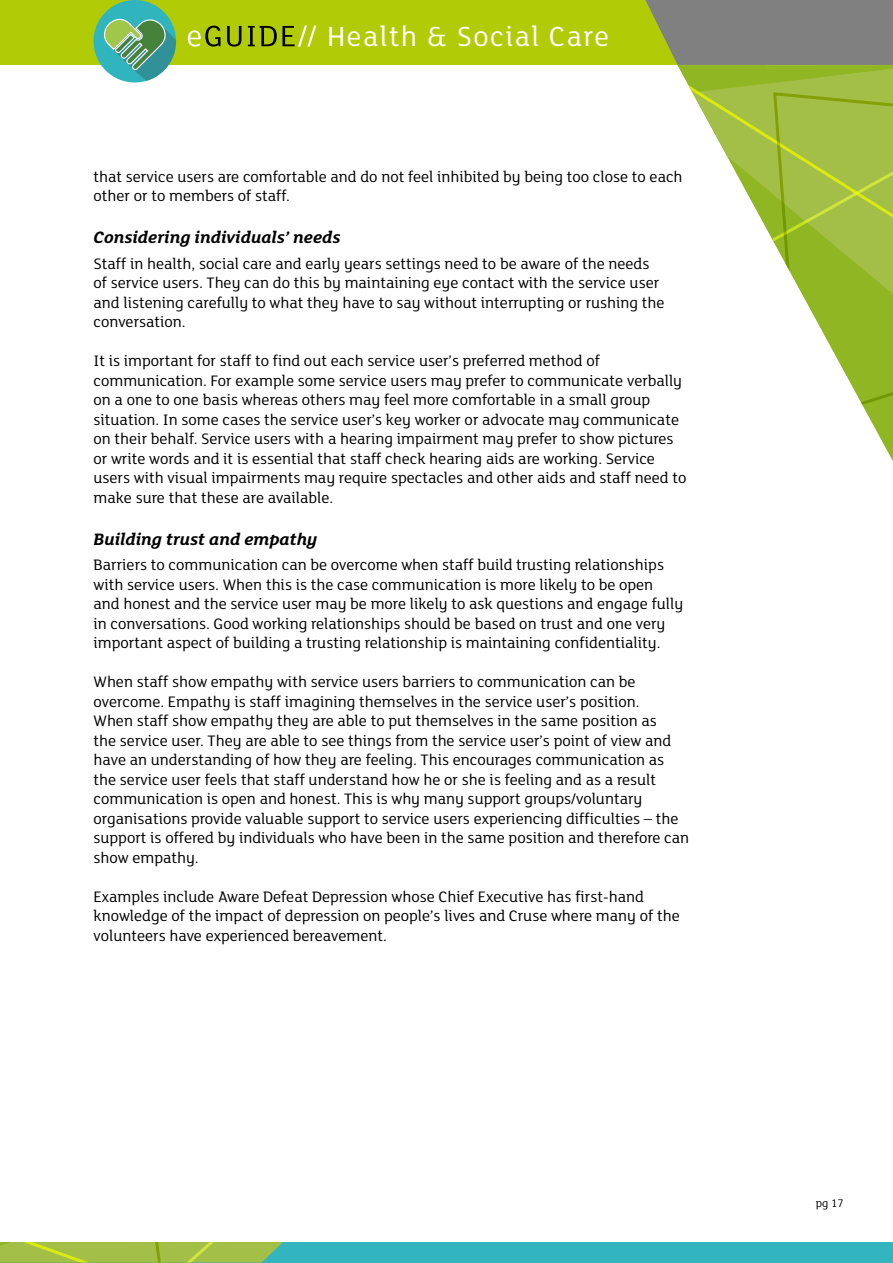
<style>
.page{position:relative;width:893px;height:1263px;background:#fff}
.page>*{position:absolute;margin:0;border:0;box-sizing:border-box;transform-origin:0 0}
.t1{font:30px "FS Lola";letter-spacing:.05em;color:#fff}
.t2{font:italic 700 18px "FS Lola";color:#000}
.t3{font:16.5px/19.5px "FS Lola";color:#000}
.t4{font:12px "FS Lola";color:#000}
</style>
<div class="page">
<div style="left:0;top:0;width:893px;height:65px;background:#b2cb07"></div>
<svg style="left:645px;top:0;width:248px;height:65px;background:#838577"></svg>
<svg style="left:188px;top:26px;width:32px;height:21px"></svg>
<svg style="left:227px;top:26px;width:14px;height:21px"></svg>
<svg style="left:248px;top:26px;width:68px;height:21px"></svg>
<div style="left:0;top:1242px;width:893px;height:21px;background:#33b5bf"></div>
<svg style="left:678px;top:65px;width:215px;height:391px"></svg>
<svg style="left:771px;top:91px;width:122px;height:336px"></svg>
<svg style="left:0;top:1242px;width:283px;height:20px;background:#a1c048"></svg>
<div style="left:94px;top:0;width:82px;height:83px;background:#30b5bf;border-radius:50%"></div>
<svg style="left:98px;top:11px;width:78px;height:70px"></svg>
<h1 class="t1" style="left:327px;top:16px;width:283px">Health &amp; Social Care</h1>
<p class="t3" style="left:94px;top:166px;width:591px">that service users are comfortable and do not feel inhibited by being too close to each other or to members of staff.</p>
<p class="t2" style="left:94px;top:225px;width:248px">Considering individuals’ needs</p>
<p class="t3" style="left:94px;top:253px;width:572px">Staff in health, social care and early years settings need to be aware of the needs of service users. They can do this by maintaining eye contact with the service user and listening carefully to what they have to say without interrupting or rushing the conversation.</p>
<p class="t3" style="left:94px;top:351px;width:594px">It is important for staff to find out each service user’s preferred method of communication. For example some service users may prefer to communicate verbally on a one to one basis whereas others may feel more comfortable in a small group situation. In some cases the service user’s key worker or advocate may communicate on their behalf. Service users with a hearing impairment may prefer to show pictures or write words and it is essential that staff check hearing aids are working. Service users with visual impairments may require spectacles and other aids and staff need to make sure that these are available.</p>
<p class="t2" style="left:94px;top:527px;width:225px">Building trust and empathy</p>
<p class="t3" style="left:94px;top:554px;width:591px">Barriers to communication can be overcome when staff build trusting relationships with service users. When this is the case communication is more likely to be open and honest and the service user may be more likely to ask questions and engage fully in conversations. Good working relationships should be based on trust and one very important aspect of building a trusting relationship is maintaining confidentiality.</p>
<p class="t3" style="left:94px;top:672px;width:597px">When staff show empathy with service users barriers to communication can be overcome. Empathy is staff imagining themselves in the service user’s position.<br>When staff show empathy they are able to put themselves in the same position as<br>the service user. They are able to see things from the service user’s point of view and have an understanding of how they are feeling. This encourages communication as the service user feels that staff understand how he or she is feeling and as a result communication is open and honest. This is why many support groups/voluntary organisations provide valuable support to service users experiencing difficulties – the support is offered by individuals who have been in the same position and therefore can show empathy.</p>
<p class="t3" style="left:94px;top:886px;width:588px">Examples include Aware Defeat Depression whose Chief Executive has first-hand knowledge of the impact of depression on people’s lives and Cruse where many of the volunteers have experienced bereavement.</p>
<p class="t4" style="left:816px;top:1195px;width:29px">pg 17</p>
</div>
